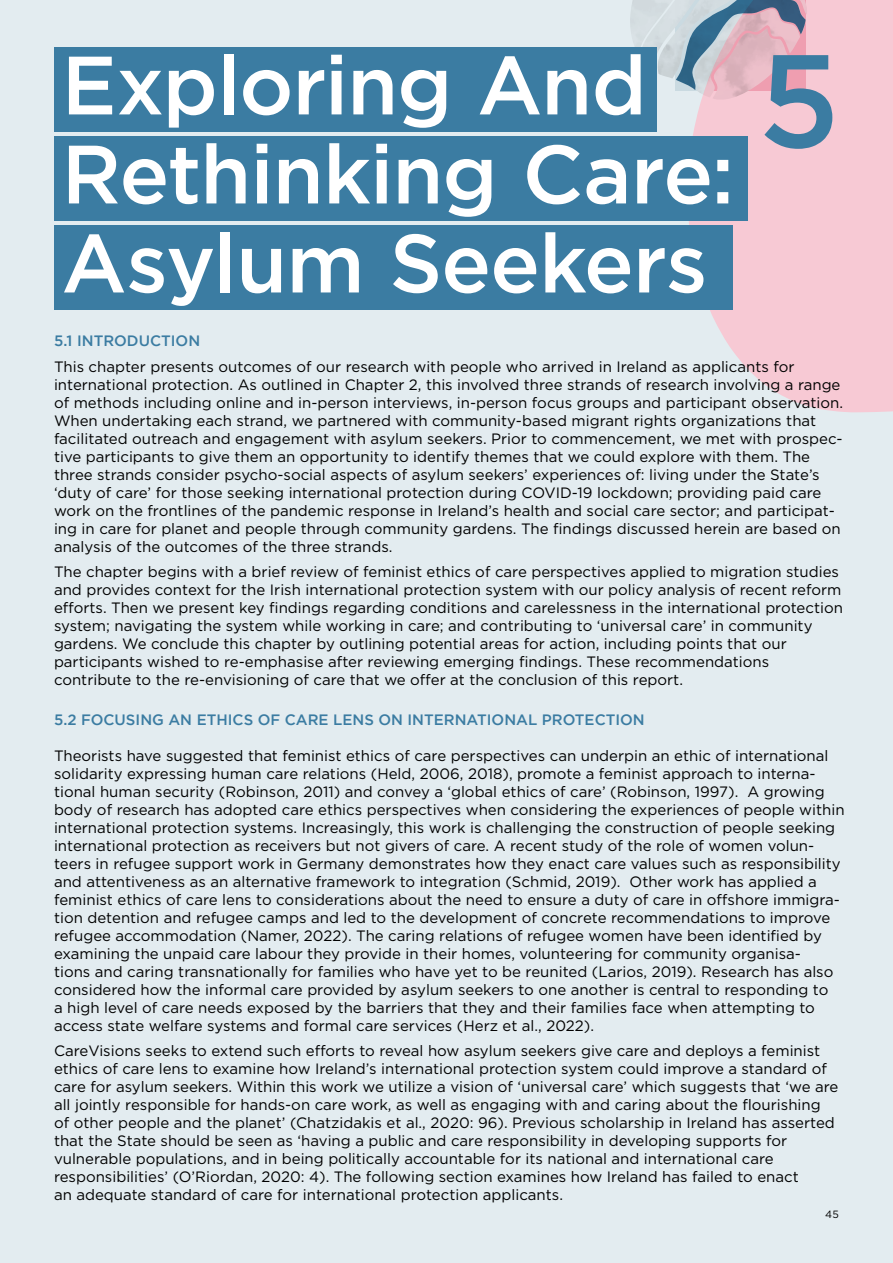
<style>
.page{position:relative;width:893px;height:1263px;background:#fff}
.page>*{position:absolute;margin:0;border:0;box-sizing:border-box;transform-origin:0 0}
.t1{font:500 131.55px "Gotham";color:#3b7ca2}
.t2{font:500 82.5px/88.9px "Gotham";letter-spacing:-.015em;color:#fff}
.t3{font:15px/18px "Gotham";color:#000}
.t4{font:500 15px "Gotham";color:#3b7ca2}
.t5{font:10.5px "Gotham";color:#000}
</style>
<div class="page">
<div style="left:1px;top:0;width:892px;height:1263px;background:#e3ecf0"></div>
<svg style="left:687px;top:0;width:206px;height:412px;background:#f4ccd6"></svg>
<img style="left:630px;top:0;width:178px;height:100px">
<svg style="left:676px;top:0;width:130px;height:90px;background:#b9a8b8"></svg>
<div style="left:54px;top:47px;width:602px;height:84px;background:#3b7ca2"></div>
<div style="left:54px;top:137px;width:694px;height:84px;background:#3b7ca2"></div>
<div style="left:54px;top:225px;width:679px;height:85px;background:#3b7ca2"></div>
<h2 class="t2" style="left:62px;top:39px;width:674px">Exploring And<br>Rethinking Care:<br>Asylum Seekers</h2>
<h1 class="t1" style="left:758px;top:26px;width:83px">5</h1>
<p class="t4" style="left:54px;top:332px;width:148px">5.1 INTRODUCTION</p>
<p class="t3" style="left:54px;top:357px;width:791px">This chapter presents outcomes of our research with people who arrived in Ireland as applicants for international protection. As outlined in Chapter 2, this involved three strands of research involving a range of methods including online and in-person interviews, in-person focus groups and participant observation.<br>When undertaking each strand, we partnered with community-based migrant rights organizations that facilitated outreach and engagement with asylum seekers. Prior to commencement, we met with prospec&shy;tive participants to give them an opportunity to identify themes that we could explore with them. The three strands consider psycho-social aspects of asylum seekers’ experiences of: living under the State’s ‘duty of care’ for those seeking international protection during COVID-19 lockdown; providing paid care work on the frontlines of the pandemic response in Ireland’s health and social care sector; and participat&shy;ing in care for planet and people through community gardens. The findings discussed herein are based on analysis of the outcomes of the three strands.</p>
<p class="t3" style="left:54px;top:563px;width:790px">The chapter begins with a brief review of feminist ethics of care perspectives applied to migration studies and provides context for the Irish international protection system with our policy analysis of recent reform efforts. Then we present key findings regarding conditions and carelessness in the international protection system; navigating the system while working in care; and contributing to ‘universal care’ in community gardens. We conclude this chapter by outlining potential areas for action, including points that our participants wished to re-emphasise after reviewing emerging findings. These recommendations contribute to the re-envisioning of care that we offer at the conclusion of this report.</p>
<p class="t4" style="left:54px;top:711px;width:592px">5.2 FOCUSING AN ETHICS OF CARE LENS ON INTERNATIONAL PROTECTION</p>
<p class="t3" style="left:54px;top:746px;width:792px">Theorists have suggested that feminist ethics of care perspectives can underpin an ethic of international solidarity expressing human care relations (Held, 2006, 2018), promote a feminist approach to interna&shy;tional human security (Robinson, 2011) and convey a ‘global ethics of care’ (Robinson, 1997). A growing body of research has adopted care ethics perspectives when considering the experiences of people within international protection systems. Increasingly, this work is challenging the construction of people seeking international protection as receivers but not givers of care. A recent study of the role of women volun&shy;teers in refugee support work in Germany demonstrates how they enact care values such as responsibility and attentiveness as an alternative framework to integration (Schmid, 2019). Other work has applied a feminist ethics of care lens to considerations about the need to ensure a duty of care in offshore immigra&shy;tion detention and refugee camps and led to the development of concrete recommendations to improve refugee accommodation (Namer, 2022). The caring relations of refugee women have been identified by examining the unpaid care labour they provide in their homes, volunteering for community organisa-<br>tions and caring transnationally for families who have yet to be reunited (Larios, 2019). Research has also considered how the informal care provided by asylum seekers to one another is central to responding to<br>a high level of care needs exposed by the barriers that they and their families face when attempting to access state welfare systems and formal care services (Herz et al., 2022).</p>
<p class="t3" style="left:54px;top:1042px;width:786px">CareVisions seeks to extend such efforts to reveal how asylum seekers give care and deploys a feminist ethics of care lens to examine how Ireland’s international protection system could improve a standard of care for asylum seekers. Within this work we utilize a vision of ‘universal care’ which suggests that ‘we are all jointly responsible for hands-on care work, as well as engaging with and caring about the flourishing of other people and the planet’ (Chatzidakis et al., 2020: 96). Previous scholarship in Ireland has asserted that the State should be seen as ‘having a public and care responsibility in developing supports for vulnerable populations, and in being politically accountable for its national and international care responsibilities’ (O’Riordan, 2020: 4). The following section examines how Ireland has failed to enact<br>an adequate standard of care for international protection applicants.</p>
<p class="t5" style="left:825px;top:1207px;width:15px">45</p>
</div>
